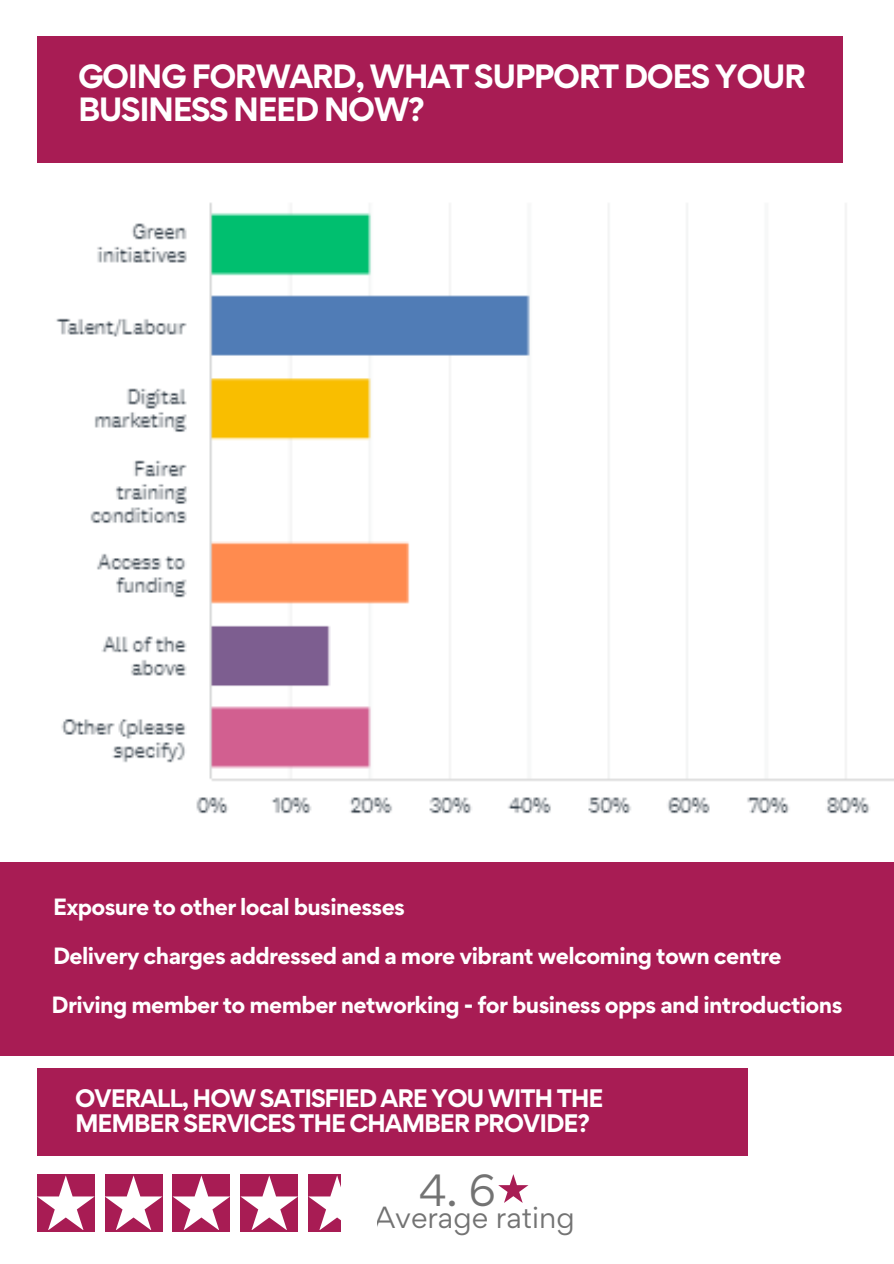
<style>
.page{position:relative;width:894px;height:1264px;background:#fff}
.page>*{position:absolute;margin:0;border:0;box-sizing:border-box;transform-origin:0 0}
.t1{font:40.2px "Gordita";color:#737373}
.t2{font:700 30px/33.8px "Gordita";letter-spacing:-.05em;color:#fff}
.t3{font:27.3px "Gordita";color:#737373}
.t4{font:700 22.65px/25.5px "Gordita";letter-spacing:-.05em;color:#fff}
.t5{font:700 21px "Gordita";letter-spacing:-.03em;color:#fff}
</style>
<div class="page">
<div style="left:0;top:861px;width:893px;height:194px;background:#a81c54"></div>
<div style="left:37px;top:37px;width:804px;height:126px;background:#a81c54"></div>
<img style="left:56px;top:202px;width:837px;height:612px">
<div style="left:37px;top:1068px;width:710px;height:87px;background:#a81c54"></div>
<div style="left:37px;top:1174px;width:58px;height:57px;background:#a81c54"></div>
<svg style="left:37px;top:1175px;width:58px;height:55px"></svg>
<div style="left:105px;top:1174px;width:57px;height:57px;background:#a81c54"></div>
<svg style="left:105px;top:1175px;width:57px;height:55px"></svg>
<div style="left:172px;top:1174px;width:58px;height:57px;background:#a81c54"></div>
<svg style="left:172px;top:1175px;width:58px;height:55px"></svg>
<div style="left:240px;top:1174px;width:58px;height:57px;background:#a81c54"></div>
<svg style="left:240px;top:1175px;width:58px;height:55px"></svg>
<svg style="left:308px;top:1175px;width:33px;height:55px"></svg>
<svg style="left:498px;top:1174px;width:30px;height:28px"></svg>
<p class="t2" style="left:78px;top:59px;width:729px">GOING FORWARD, WHAT SUPPORT DOES YOUR<br>BUSINESS NEED NOW?</p>
<p class="t5" style="left:53px;top:892px;width:353px">Exposure to other local businesses</p>
<p class="t5" style="left:53px;top:941px;width:730px">Delivery charges addressed and a more vibrant welcoming town centre</p>
<p class="t5" style="left:52px;top:990px;width:792px">Driving member to member networking - for business opps and introductions</p>
<h1 class="t4" style="left:75px;top:1085px;width:530px">OVERALL, HOW SATISFIED ARE YOU WITH THE<br>MEMBER SERVICES THE CHAMBER PROVIDE?</h1>
<h2 class="t1" style="left:419px;top:1162px;width:78px">4. 6</h2>
<h2 class="t3" style="left:374px;top:1199px;width:202px">Average rating</h2>
</div>
